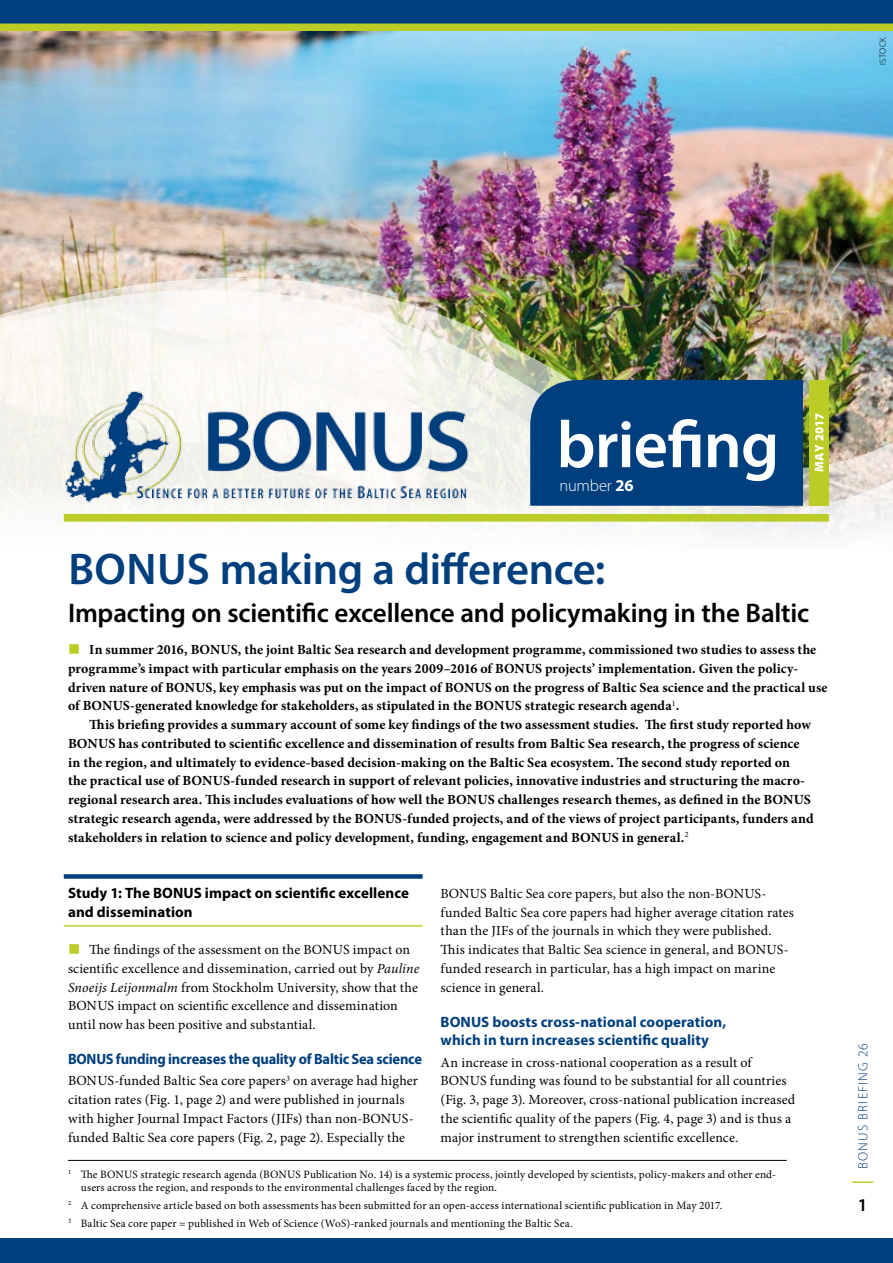
<style>
.page{position:relative;width:893px;height:1263px;background:#fff}
.page>*{position:absolute;margin:0;border:0;box-sizing:border-box;transform-origin:0 0}
.t1{font:600 66.75px "Myriad Pro";letter-spacing:-.015em;color:#fff}
.t2{font:600 44.55px "Myriad Pro";letter-spacing:-.01em;color:#003f7d}
.t3{font:600 27px "Myriad Pro";letter-spacing:-.01em;color:#000}
.t4{font:600 18px "Myriad Pro";color:#000}
.t5{font:300 16.5px "Myriad Pro";letter-spacing:-.01em;color:#fff}
.t6{font:700 15px/18px "Myriad Pro";letter-spacing:.005em;color:#003f7d}
.t7{font:700 15px/18.8px "Myriad Pro";letter-spacing:.005em;color:#000}
.t8{font:700 15px "Myriad Pro";letter-spacing:-.015em;color:#003f7d;scale:.96 1}
.t9{font:700 13.95px/18.8px "Minion Pro";letter-spacing:.005em;color:#000}
.t10{font:13.95px/18.8px "Minion Pro";letter-spacing:.005em;color:#000}
.t11{font:300 13.5px "Myriad Pro";letter-spacing:.095em;color:#003f7d}
.t12{font:900 12.3px "Myriad Pro";letter-spacing:.005em;color:#fff}
.t13{font:11.25px/13.5px "Minion Pro";letter-spacing:.015em;color:#000}
.t14{font:300 9px "Myriad Pro";letter-spacing:.035em;color:#000}
.s1{font-weight:700}
.s2{font-style:italic}
</style>
<div class="page">
<img style="left:0;top:31px;width:893px;height:202px">
<img style="left:0;top:233px;width:893px;height:40px">
<img style="left:0;top:273px;width:893px;height:14px">
<img style="left:0;top:287px;width:893px;height:249px">
<hr style="left:853px;top:1181px;width:20px;height:2px;background:#bbcc26">
<div style="left:64px;top:514px;width:765px;height:8px;background:#bbcc26"></div>
<div style="left:530px;top:380px;width:273px;height:126px;background:#003f7d"></div>
<div style="left:809px;top:380px;width:20px;height:125px;background:#bbcc26"></div>
<div style="left:0;top:1239px;width:893px;height:24px;background:#003f7d"></div>
<svg style="left:0;top:0;width:893px;height:31px;background:#2d6167"></svg>
<img style="left:46px;top:385px;width:443px;height:124px">
<hr style="left:68px;top:1160px;width:719px;height:1px;background:#000">
<div style="left:64px;top:874px;width:359px;height:5px;background:#003f7d"></div>
<hr style="left:64px;top:925px;width:359px;height:2px;background:#bbcc26">
<p class="t14" style="left:877px;top:65px;width:29px;rotate:-90deg">ISTOCK</p>
<h1 class="t1" style="left:556px;top:402px;width:224px">briefing</h1>
<p class="t12" style="left:811px;top:472px;width:61px;rotate:-90deg">MAY 2017</p>
<p class="t5" style="left:559px;top:476px;width:76px">number <span class="s1">26</span></p>
<h2 class="t2" style="left:68px;top:541px;width:538px">BONUS making a difference:</h2>
<h3 class="t3" style="left:68px;top:595px;width:743px">Impacting on scientific excellence and policymaking in the Baltic</h3>
<p class="t9" style="left:68px;top:640px;width:761px;text-indent:21px">In summer 2016, BONUS, the joint Baltic Sea research and development programme, commissioned two studies to assess the programme’s impact with particular emphasis on the years 2009–2016 of BONUS projects’ implementation. Given the policy&shy;driven nature of BONUS, key emphasis was put on the impact of BONUS on the progress of Baltic Sea science and the practical use of BONUS-generated knowledge for stakeholders, as stipulated in the BONUS strategic research agenda<sup>1</sup>.</p>
<p class="t9" style="left:68px;top:715px;width:747px;text-indent:21px">This briefing provides a summary account of some key findings of the two assessment studies. The first study reported how BONUS has contributed to scientific excellence and dissemination of results from Baltic Sea research, the progress of science in the region, and ultimately to evidence-based decision-making on the Baltic Sea ecosystem. The second study reported on<br>the practical use of BONUS-funded research in support of relevant policies, innovative industries and structuring the macro&shy;regional research area. This includes evaluations of how well the BONUS challenges research themes, as defined in the BONUS strategic research agenda, were addressed by the BONUS-funded projects, and of the views of project participants, funders and stakeholders in relation to science and policy development, funding, engagement and BONUS in general.<sup>2</sup></p>
<p class="t7" style="left:68px;top:883px;width:343px">Study 1: The BONUS impact on scientific excellence and dissemination</p>
<p class="t10" style="left:68px;top:940px;width:353px;text-indent:21px">The findings of the assessment on the BONUS impact on scientific excellence and dissemination, carried out by <span class="s2">Pauline Snoeijs Leijonmalm</span> from Stockholm University, show that the BONUS impact on scientific excellence and dissemination until now has been positive and substantial.</p>
<p class="t8" style="left:68px;top:1049px;width:370px">BONUS funding increases the quality of Baltic Sea science</p>
<p class="t10" style="left:68px;top:1071px;width:351px">BONUS-funded Baltic Sea core papers<sup>3</sup> on average had higher citation rates (Fig. 1, page 2) and were published in journals with higher Journal Impact Factors (JIFs) than non-BONUS&shy;funded Baltic Sea core papers (Fig. 2, page 2). Especially the</p>
<p class="t10" style="left:441px;top:884px;width:355px">BONUS Baltic Sea core papers, but also the non-BONUS&shy;funded Baltic Sea core papers had higher average citation rates than the JIFs of the journals in which they were published.<br>This indicates that Baltic Sea science in general, and BONUS&shy;funded research in particular, has a high impact on marine science in general.</p>
<p class="t6" style="left:441px;top:1012px;width:287px">BONUS boosts cross-national cooperation, which in turn increases scientific quality</p>
<p class="t10" style="left:441px;top:1053px;width:356px">An increase in cross-national cooperation as a result of BONUS funding was found to be substantial for all countries (Fig. 3, page 3). Moreover, cross-national publication increased the scientific quality of the papers (Fig. 4, page 3) and is thus a major instrument to strengthen scientific excellence.</p>
<p class="t13" style="left:81px;top:1167px;width:697px;text-indent:-13px"><sup>1</sup> The BONUS strategic research agenda (BONUS Publication No. 14) is a systemic process, jointly developed by scientists, policy-makers and other end&shy;users across the region, and responds to the environmental challenges faced by the region.</p>
<p class="t13" style="left:68px;top:1197px;width:656px;line-height:17.7px"><sup>2</sup> A comprehensive article based on both assessments has been submitted for an open-access international scientific publication in May 2017.<br><sup>3</sup> Baltic Sea core paper = published in Web of Science (WoS)-ranked journals and mentioning the Baltic Sea.</p>
<p class="t11" style="left:855px;top:1169px;width:128px;rotate:-90deg">BONUS BRIEFING 26</p>
<p class="t4" style="left:858px;top:1194px;width:11px">1</p>
</div>
